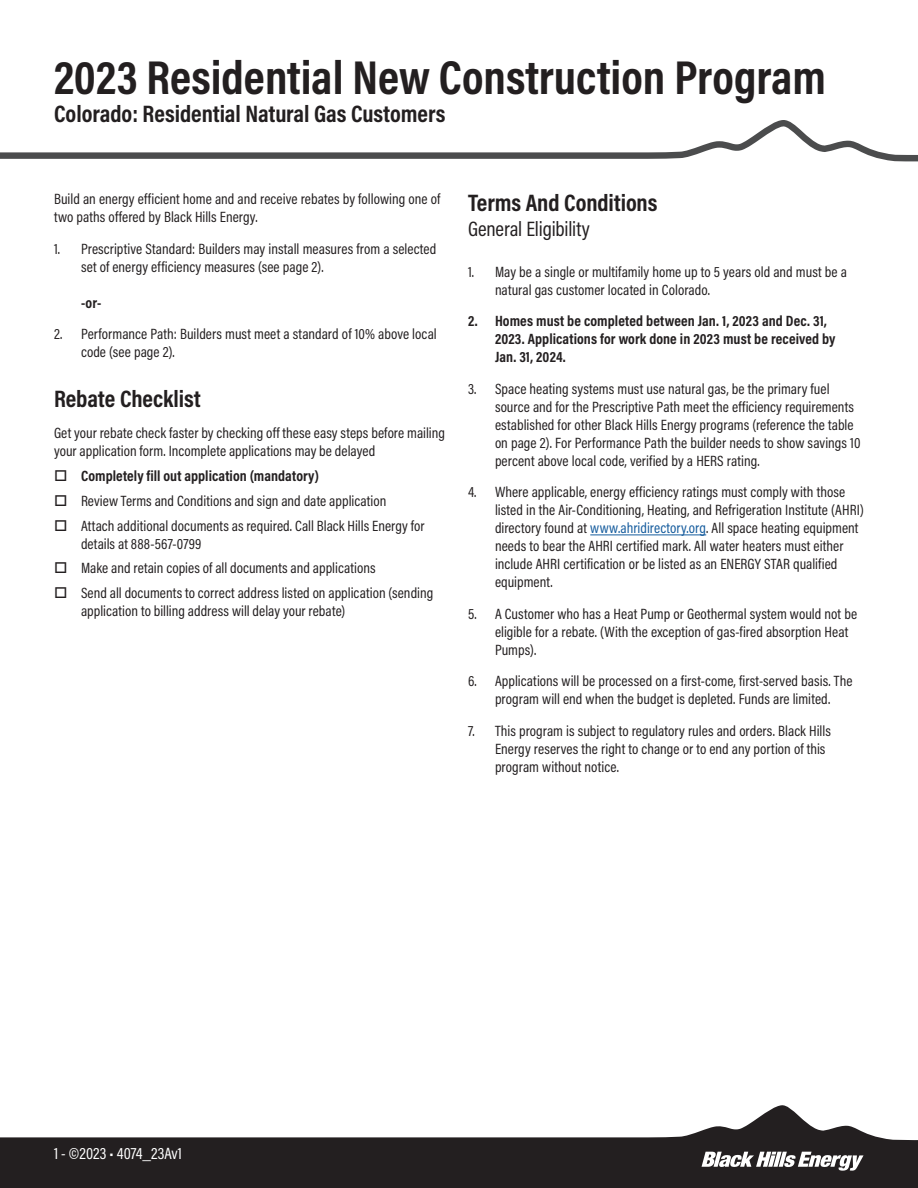
<style>
.page{position:relative;width:918px;height:1188px;background:#fff}
.page>*{position:absolute;margin:0;border:0;box-sizing:border-box;transform-origin:0 0}
.t1{font:700 48px "Acumin Pro Cond";color:#231f20}
.t2{font:700 24px "Acumin Pro Cond";color:#231f20}
.t3{font:21px "Acumin Pro Cond";letter-spacing:-.005em;color:#231f20}
.t4{font:16.5px "Acumin Pro Cond";color:#fff}
.t5{font:15px/18px "Acumin Pro Cond";letter-spacing:.005em;color:#231f20}
.t6{font:700 15px/18px "Acumin Pro Cond";letter-spacing:.005em;color:#231f20}
.s1{color:#175d9e}
</style>
<div class="page">
<svg style="left:0;top:1105px;width:918px;height:83px;fill:#231f20"></svg>
<svg style="left:702px;top:1152px;width:162px;height:19px"></svg>
<hr style="left:590px;top:535px;width:116px;height:1px;background:#175d9e">
<svg style="left:0;top:120px;width:918px;height:41px"></svg>
<p class="t1" style="left:54px;top:45px;width:774px">2023 Residential New Construction Program</p>
<p class="t2" style="left:54px;top:98px;width:393px">Colorado: Residential Natural Gas Customers</p>
<p class="t5" style="left:54px;top:190px;width:388px">Build an energy efficient home and and receive rebates by following one of two paths offered by Black Hills Energy.</p>
<p class="t5" style="left:81px;top:239px;width:357px;text-indent:-27px">1. Prescriptive Standard: Builders may install measures from a selected set of energy efficiency measures (see page 2).</p>
<p class="t6" style="left:81px;top:293px;width:22px">-or-</p>
<p class="t5" style="left:81px;top:325px;width:357px;text-indent:-27px">2. Performance Path: Builders must meet a standard of 10% above local code (see page 2).</p>
<p class="t2" style="left:54px;top:383px;width:148px">Rebate Checklist</p>
<p class="t5" style="left:54px;top:424px;width:393px">Get your rebate check faster by checking off these easy steps before mailing your application form. Incomplete applications may be delayed</p>
<p class="t6" style="left:54px;top:466px;width:267px">□ Completely fill out application (mandatory)</p>
<p class="t5" style="left:54px;top:491px;width:334px">□ Review Terms and Conditions and sign and date application</p>
<p class="t5" style="left:81px;top:516px;width:345px;text-indent:-27px">□ Attach additional documents as required. Call Black Hills Energy for details at 888-567-0799</p>
<p class="t5" style="left:54px;top:559px;width:323px">□ Make and retain copies of all documents and applications</p>
<p class="t5" style="left:81px;top:584px;width:354px;text-indent:-27px">□ Send all documents to correct address listed on application (sending application to billing address will delay your rebate)</p>
<p class="t2" style="left:468px;top:187px;width:191px">Terms And Conditions</p>
<p class="t3" style="left:468px;top:216px;width:123px">General Eligibility</p>
<p class="t5" style="left:495px;top:262px;width:354px;text-indent:-27px">1. May be a single or multifamily home up to 5 years old and must be a natural gas customer located in Colorado.</p>
<p class="t6" style="left:495px;top:312px;width:342px;text-indent:-27px">2. Homes must be completed between Jan. 1, 2023 and Dec. 31,<br>2023. Applications for work done in 2023 must be received by<br>Jan. 31, 2024.</p>
<p class="t5" style="left:495px;top:379px;width:367px;text-indent:-27px">3. Space heating systems must use natural gas, be the primary fuel source and for the Prescriptive Path meet the efficiency requirements established for other Black Hills Energy programs (reference the table on page 2). For Performance Path the builder needs to show savings 10 percent above local code, verified by a HERS rating.</p>
<p class="t5" style="left:495px;top:483px;width:370px;text-indent:-27px">4. Where applicable, energy efficiency ratings must comply with those listed in the Air-Conditioning, Heating, and Refrigeration Institute (AHRI) directory found at <span class="s1">www.ahridirectory.org</span>. All space heating equipment needs to bear the AHRI certified mark. All water heaters must either include AHRI certification or be listed as an ENERGY STAR qualified equipment.</p>
<p class="t5" style="left:495px;top:604px;width:364px;text-indent:-27px">5. A Customer who has a Heat Pump or Geothermal system would not be eligible for a rebate. (With the exception of gas-fired absorption Heat<br>Pumps).</p>
<p class="t5" style="left:468px;top:672px;width:386px;text-align:center">6. Applications will be processed on a first-come, first-served basis. The program will end when the budget is depleted. Funds are limited.</p>
<p class="t5" style="left:495px;top:721px;width:337px;text-indent:-27px">7. This program is subject to regulatory rules and orders. Black Hills<br>Energy reserves the right to change or to end any portion of this program without notice.</p>
<p class="t4" style="left:54px;top:1143px;width:129px">1 - ©2023 • 4074_23Av1</p>
</div>
